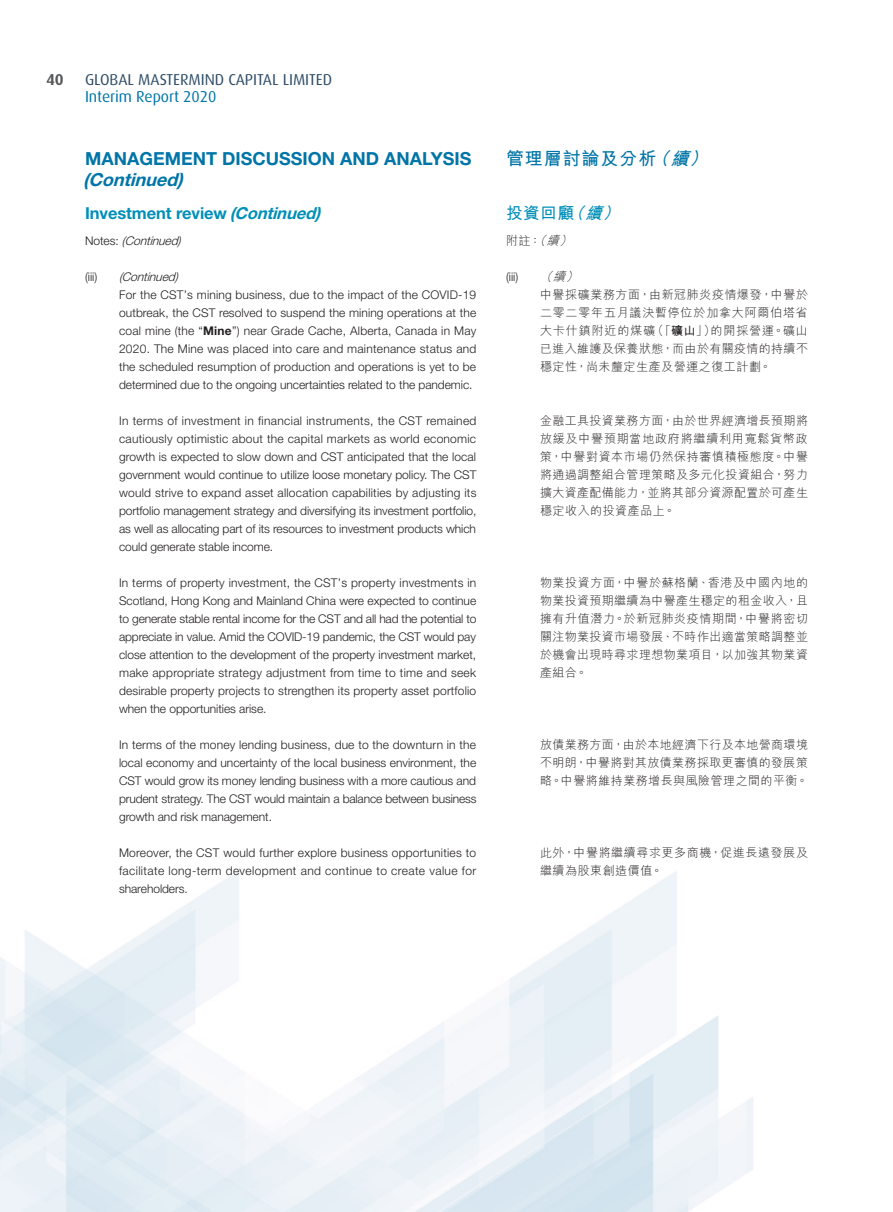
<style>
.page{position:relative;width:893px;height:1212px;background:#fff}
.page>*{position:absolute;margin:0;border:0;box-sizing:border-box;transform-origin:0 0}
.Heading_1{font:700 18px/21px "Helvetica Neue LT Std";color:#0075a7}
.C_Heading_1{font:700 18px "M Hei HK";letter-spacing:.05em;color:#0075a7}
.Heading_2{font:700 16.5px "Helvetica Neue LT Std";letter-spacing:-.005em;color:#008fb8}
.C_Heading_2{font:700 16.5px "M Hei HK";color:#008fb8}
.t1{font:15.75px "Dax";letter-spacing:-.005em;color:#304e67}
.t2{font:15.75px "Dax";letter-spacing:-.005em;color:#0075a7}
.t3{font:700 15.75px "Dax";color:#57585a}
.Notes{font:300 12px/18px "Helvetica Neue LT Std";letter-spacing:-.005em;color:#231f20;text-align:justify}
.C_Notes{font:300 12px/18px "M Hei HK";letter-spacing:.03em;color:#231f20;text-align:justify}
.C_Notes-2{font:300 12px/18px "M Hei HK";letter-spacing:.05em;color:#231f20}
.Notes-2{font:italic 300 12px "Helvetica Neue LT Std";color:#231f20}
.C_Notes-3{font:300 12px "Helvetica Neue LT Std";color:#231f20}
.C_Notes-4{font:italic 300 12px "M Hei HK";color:#231f20}
.s1{font-style:italic}
.s2{font-style:normal}
.s3{font-weight:700}
</style>
<div class="page">
<h3 class="t3" style="left:46px;top:71px;width:19px">40</h3>
<h3 class="t1" style="left:85px;top:71px;width:249px">GLOBAL MASTERMIND CAPITAL LIMITED</h3>
<h3 class="t2" style="left:85px;top:87px;width:133px">Interim Report 2020</h3>
<p class="Heading_1" style="left:83px;top:148px;width:390px">MANAGEMENT DISCUSSION AND ANALYSIS <span class="s1">(Continued)</span></p>
<p class="Heading_2" style="left:85px;top:203px;width:237px">Investment review <span class="s1">(Continued)</span></p>
<p class="Notes-2" style="left:85px;top:234px;width:98px"><span class="s2">N o t e s :</span> (Continued)</p>
<p class="Notes" style="left:85px;top:268px;width:14px">(iii)</p>
<p class="Notes-2" style="left:119px;top:270px;width:61px">(Continued)</p>
<p class="Notes" style="left:119px;top:286px;width:359px">For the CST’s mining business, due to the impact of the COVID-19 outbreak, the CST resolved to suspend the mining operations at the coal mine (the “<span class="s3">Mine</span>”) near Grade Cache, Alberta, Canada in May 2020. The Mine was placed into care and maintenance status and the scheduled resumption of production and operations is yet to be determined due to the ongoing uncertainties related to the pandemic.</p>
<p class="Notes" style="left:119px;top:412px;width:359px">In terms of investment in financial instruments, the CST remained cautiously optimistic about the capital markets as world economic growth is expected to slow down and CST anticipated that the local government would continue to utilize loose monetary policy. The CST would strive to expand asset allocation capabilities by adjusting its portfolio management strategy and diversifying its investment portfolio, as well as allocating part of its resources to investment products which could generate stable income.</p>
<p class="Notes" style="left:119px;top:574px;width:359px">In terms of property investment, the CST’s property investments in Scotland, Hong Kong and Mainland China were expected to continue to generate stable rental income for the CST and all had the potential to appreciate in value. Amid the COVID-19 pandemic, the CST would pay close attention to the development of the property investment market, make appropriate strategy adjustment from time to time and seek desirable property projects to strengthen its property asset portfolio when the opportunities arise.</p>
<p class="Notes" style="left:119px;top:736px;width:359px">In terms of the money lending business, due to the downturn in the local economy and uncertainty of the local business environment, the CST would grow its money lending business with a more cautious and prudent strategy. The CST would maintain a balance between business growth and risk management.</p>
<p class="Notes" style="left:119px;top:844px;width:359px">Moreover, the CST would further explore business opportunities to facilitate long-term development and continue to create value for shareholders.</p>
<p class="C_Heading_1" style="left:506px;top:145px;width:209px">管理層討論及分析<span class="s1">（續）</span></p>
<p class="C_Heading_2" style="left:506px;top:201px;width:120px">投資回顧<span class="s1">（續）</span></p>
<p class="C_Notes" style="left:506px;top:232px;width:70px">附註：<span class="s1">（續）</span></p>
<p class="C_Notes-3" style="left:506px;top:270px;width:14px">(iii)</p>
<p class="C_Notes-4" style="left:540px;top:271px;width:42px">（續）</p>
<p class="C_Notes" style="left:540px;top:286px;width:269px">中譽採礦業務方面，由新冠肺炎疫情爆發，中譽於二零二零年五月議決暫停位於加拿大阿爾伯塔省大卡什鎮附近的煤礦（「<span class="s3">礦山</span>」）的開採營運。礦山已進入維護及保養狀態，而由於有關疫情的持續不穩定性，尚未釐定生產及營運之復工計劃。</p>
<p class="C_Notes" style="left:540px;top:412px;width:269px">金融工具投資業務方面，由於世界經濟增長預期將放緩及中譽預期當地政府將繼續利用寬鬆貨幣政策，中譽對資本市場仍然保持審慎積極態度。中譽將通過調整組合管理策略及多元化投資組合，努力擴大資產配備能力，並將其部分資源配置於可產生穩定收入的投資產品上。</p>
<p class="C_Notes" style="left:540px;top:574px;width:269px">物業投資方面，中譽於蘇格蘭、香港及中國內地的物業投資預期繼續為中譽產生穩定的租金收入，且擁有升值潛力。於新冠肺炎疫情期間，中譽將密切關注物業投資市場發展、不時作出適當策略調整並於機會出現時尋求理想物業項目，以加強其物業資產組合。</p>
<p class="C_Notes" style="left:540px;top:736px;width:269px">放債業務方面，由於本地經濟下行及本地營商環境不明朗，中譽將對其放債業務採取更審慎的發展策略。中譽將維持業務增長與風險管理之間的平衡。</p>
<p class="C_Notes-2" style="left:540px;top:844px;width:269px">此外，中譽將繼續尋求更多商機，促進長遠發展及繼續為股東創造價值。</p>
</div>
